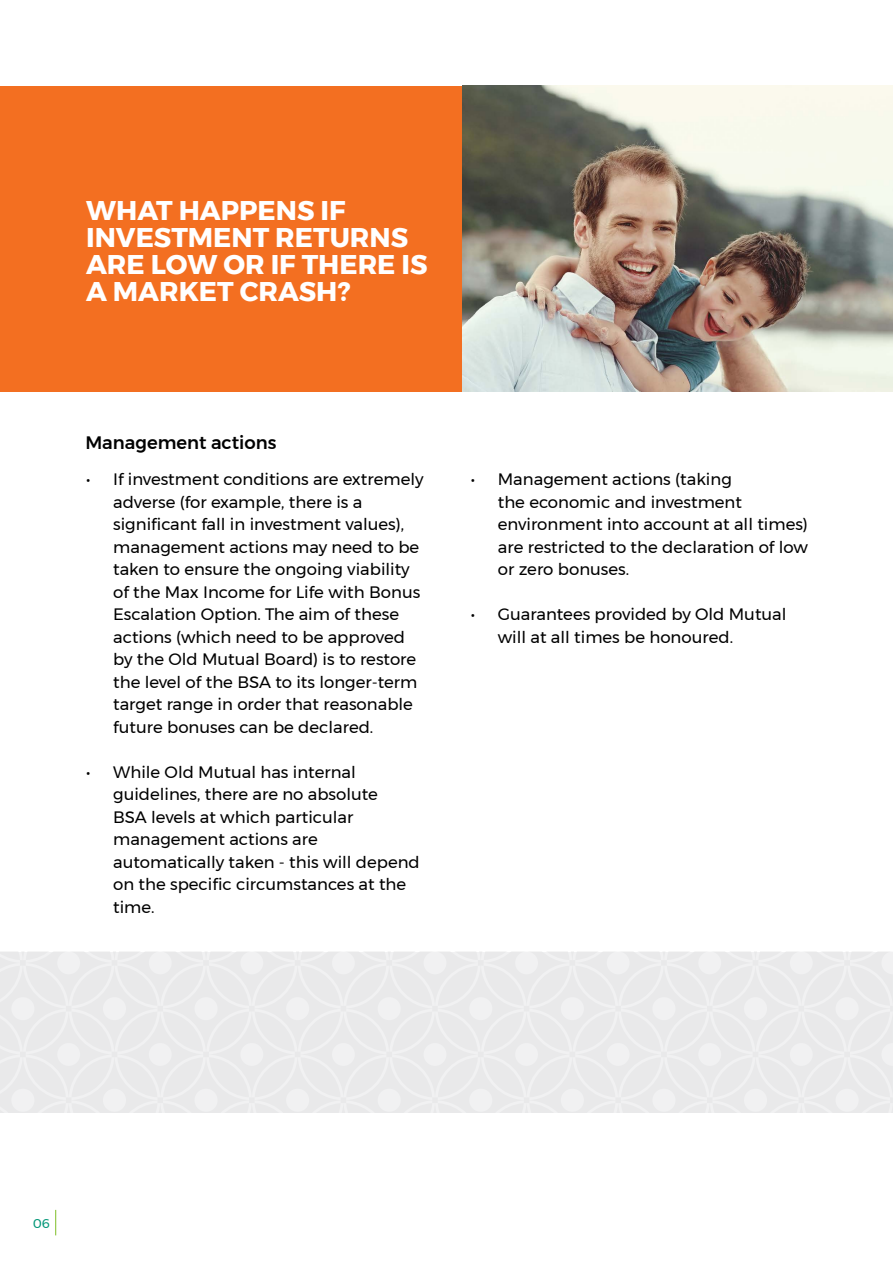
<style>
.page{position:relative;width:893px;height:1263px;background:#fff}
.page>*{position:absolute;margin:0;border:0;box-sizing:border-box;transform-origin:0 0}
.t1{font:700 27px/27px "Montserrat";color:#fff}
.t2{font:500 18px "Montserrat";color:#000101}
.t3{font:16.5px/22.5px "Montserrat";color:#000}
.t4{font:12.75px "Montserrat";color:#009677}
</style>
<div class="page">
<div style="left:0;top:86px;width:463px;height:305px;background:#f36f21"></div>
<div style="left:0;top:952px;width:893px;height:160px;background:#e9e9ea"></div>
<svg style="left:713px;top:952px;width:85px;height:8px"></svg>
<svg style="left:804px;top:952px;width:40px;height:8px"></svg>
<svg style="left:850px;top:952px;width:40px;height:8px"></svg>
<div style="left:713px;top:966px;width:85px;height:131px;background:#e9e9ea"></div>
<div style="left:804px;top:966px;width:40px;height:131px;background:#e9e9ea"></div>
<div style="left:850px;top:966px;width:40px;height:131px;background:#e9e9ea"></div>
<svg style="left:713px;top:1103px;width:85px;height:9px"></svg>
<svg style="left:804px;top:1103px;width:40px;height:9px"></svg>
<svg style="left:850px;top:1103px;width:40px;height:9px"></svg>
<img style="left:463px;top:86px;width:430px;height:305px">
<svg style="left:55px;top:1210px;width:1px;height:25px"></svg>
<h1 class="t1" style="left:86px;top:197px;width:343px">WHAT HAPPENS IF<br>INVESTMENT RETURNS<br>ARE LOW OR IF THERE IS<br>A MARKET CRASH?</h1>
<p class="t2" style="left:85px;top:429px;width:193px">Management actions</p>
<p class="t3" style="left:113px;top:468px;width:312px;text-indent:-27px">• If investment conditions are extremely adverse (for example, there is a significant fall in investment values), management actions may need to be taken to ensure the ongoing viability of the Max Income for Life with Bonus Escalation Option. The aim of these actions (which need to be approved by the Old Mutual Board) is to restore the level of the BSA to its longer-term target range in order that reasonable future bonuses can be declared.</p>
<p class="t3" style="left:113px;top:760px;width:308px;text-indent:-27px">• While Old Mutual has internal guidelines, there are no absolute<br>BSA levels at which particular management actions are automatically taken - this will depend on the specific circumstances at the time.</p>
<p class="t3" style="left:498px;top:468px;width:312px;text-indent:-27px">• Management actions (taking<br>the economic and investment environment into account at all times) are restricted to the declaration of low or zero bonuses.</p>
<p class="t3" style="left:498px;top:603px;width:290px;text-indent:-27px">• Guarantees provided by Old Mutual will at all times be honoured.</p>
<p class="t4" style="left:33px;top:1213px;width:19px">06</p>
</div>
